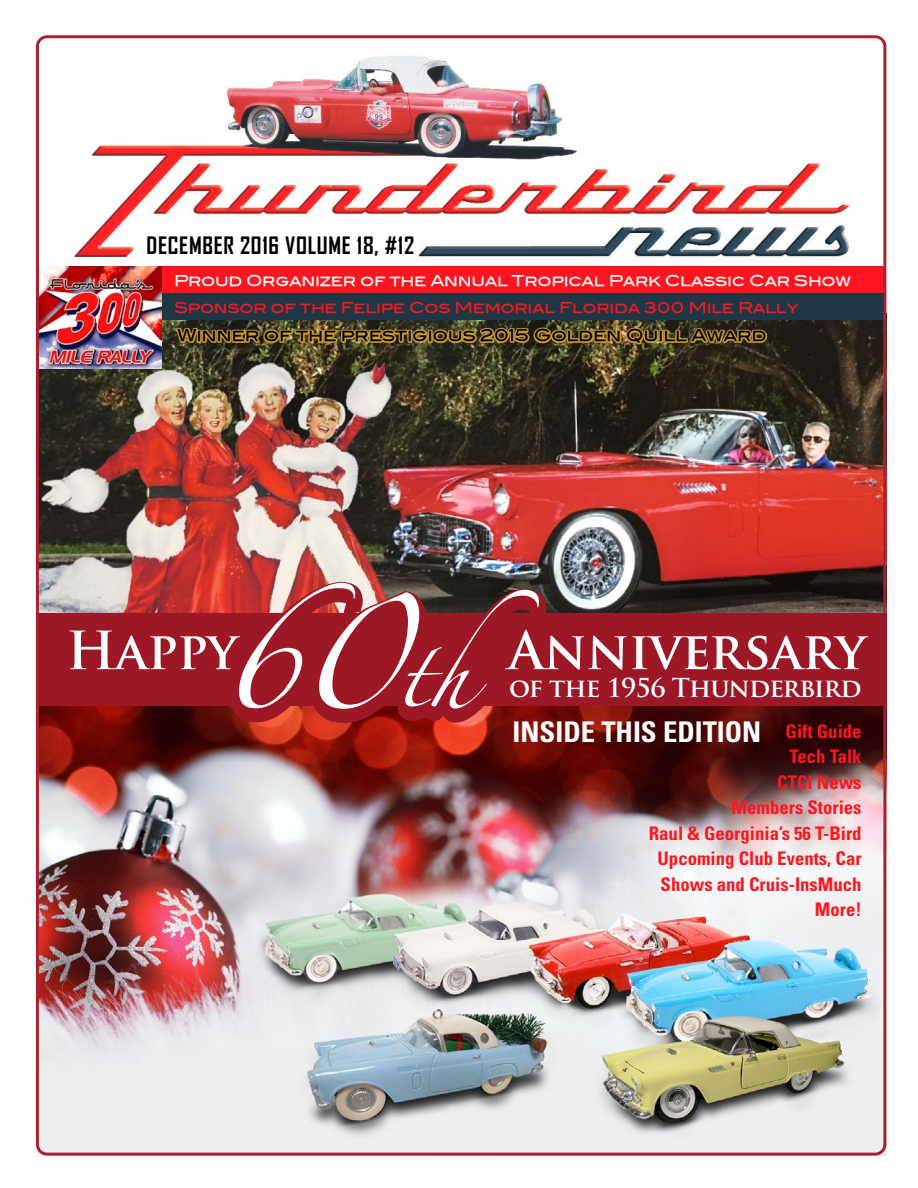
<style>
.page{position:relative;width:918px;height:1188px;background:#fff}
.page>*{position:absolute;margin:0;border:0;box-sizing:border-box;transform-origin:0 0}
.t1{font:700 51.15px "Trajan Pro";letter-spacing:-.01em;color:#fff}
.t2{font:700 condensed 28.5px "Univers";color:#fff}
.t3{font:700 25.5px "Trajan Pro";letter-spacing:-.03em;color:#fff}
.t4{font:700 22.95px "Agency FB";letter-spacing:.03em;color:#000}
.t5{font:700 condensed 18.75px/25.5px "Univers";color:#ff151f;text-align:right}
.t6{font:16.5px "Blair Md ITCTT Medium";letter-spacing:-.02em;color:#000}
.t7{font:15px "Blair Md ITCTT Medium";letter-spacing:-.02em;color:#fff}
.t8{font:15px "Blair Md ITCTT Medium";letter-spacing:-.02em;color:#ff151f}
.s1{font-size:18.75px;color:#ff151f}
</style>
<div class="page">
<img style="left:36px;top:35px;width:850px;height:1121px">
<svg style="left:173px;top:321px;width:596px;height:29px;background:#705c27"></svg>
<img style="left:39px;top:266px;width:123px;height:102px">
<div style="left:38px;top:613px;width:848px;height:93px;background:#9d1826"></div>
<svg style="left:220px;top:570px;width:339px;height:179px"></svg>
<svg style="left:239px;top:583px;width:300px;height:132px"></svg>
<p class="t4" style="left:147px;top:231px;width:269px">DECEMBER 2016 VOLUME 18, #12</p>
<p class="t7" style="left:174px;top:268px;width:679px">Proud Organizer of the Annual Tropical Park Classic Car Show</p>
<p class="t8" style="left:174px;top:295px;width:626px">Sponsor of the Felipe Cos Memorial Florida 300 Mile Rally</p>
<p class="t6" style="left:177px;top:322px;width:591px">Winner of the prestigious 2015 Golden Quill Award</p>
<h1 class="t1" style="left:66px;top:619px;width:173px">Happy</h1>
<h1 class="t1" style="left:508px;top:619px;width:359px">Anniversary</h1>
<h3 class="t3" style="left:509px;top:672px;width:354px">of the 1956 Thunderbird</h3>
<h2 class="t2" style="left:513px;top:714px;width:350px">INSIDE THIS EDITION <span class="s1">Gift Guide</span></h2>
<p class="t5" style="left:649px;top:744px;width:214px">Tech Talk<br>CTCI News<br>Members Stories<br>Raul &amp; Georginia’s 56 T-Bird<br>Upcoming Club Events, Car<br>Shows and Cruis-InsMuch<br>More!</p>
</div>
